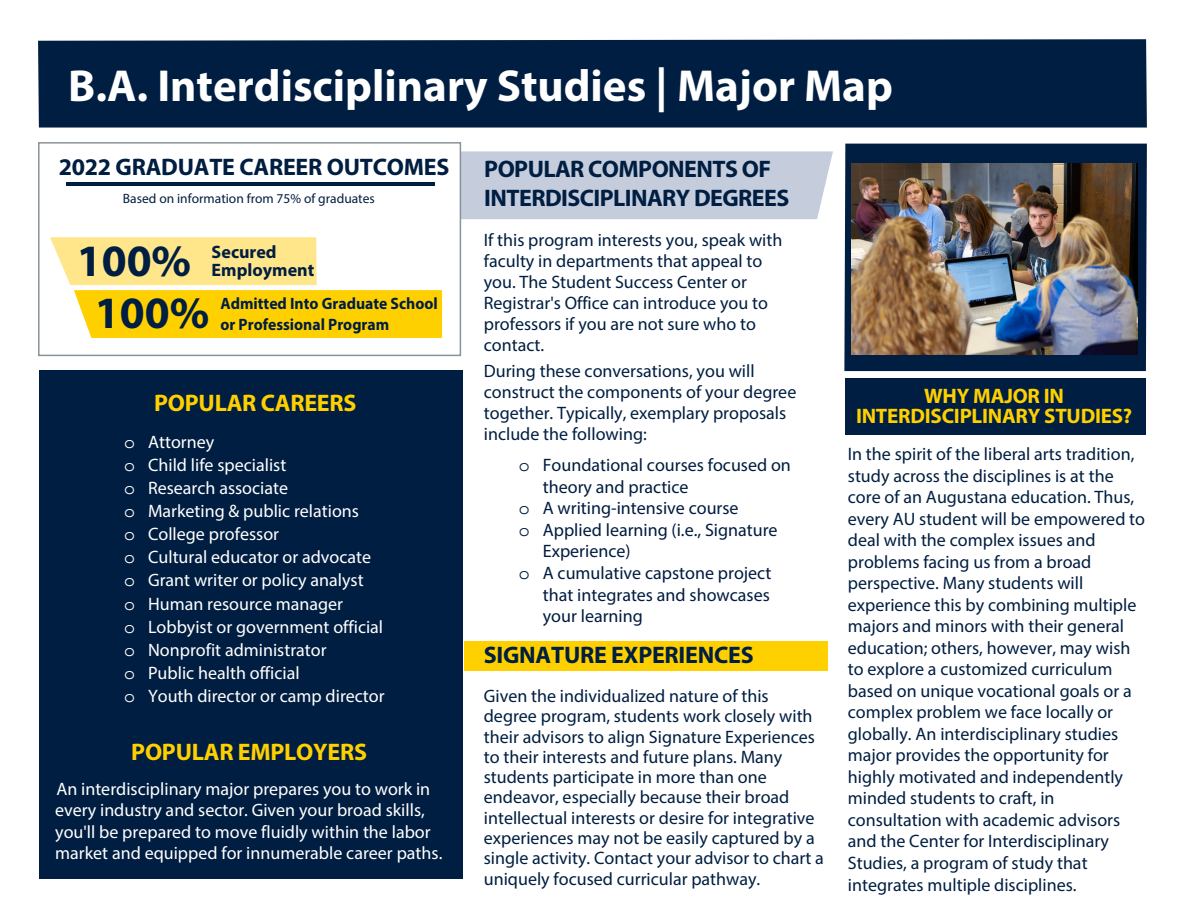
<style>
.page{position:relative;width:1188px;height:918px;background:#fff}
.page>*{position:absolute;margin:0;border:0;box-sizing:border-box;transform-origin:0 0}
.t1{font:700 45px "Myriad Pro";color:#fff}
.t2{font:700 45px "Myriad Pro";color:#001e41}
.t3{font:700 24px/28.8px "Myriad Pro";letter-spacing:-.01em;color:#001e41}
.t4{font:700 24px "Myriad Pro";letter-spacing:-.01em;color:#ffd000}
.t5{font:700 21px/19.6px "Myriad Pro";letter-spacing:-.01em;color:#ffd000;text-align:center}
.t6{font:18px/21.6px "Myriad Pro";color:#001e41}
.t7{font:18px/21.6px "Myriad Pro";color:#fff}
.t8{font:18px/21.6px "Myriad Pro";color:#001c3f}
.t9{font:700 18px/18px "Myriad Pro";color:#001e41}
.t10{font:700 16.5px "Myriad Pro";color:#001e41;scale:.95 1}
.t11{font:13.5px "Myriad Pro";color:#001e41}
.s1{font-family:"Courier Std"}
</style>
<div class="page">
<div style="left:461px;top:151px;width:372px;height:68px;background:#c5cddd"></div>
<div style="left:38px;top:142px;width:423px;height:214px;background:#fff;border:2px solid #89939a"></div>
<div style="left:39px;top:370px;width:423px;height:508px;background:#001e41"></div>
<hr style="left:66px;top:182px;width:369px;height:4px;background:#001e41">
<div style="left:845px;top:378px;width:300px;height:57px;background:#001e41"></div>
<div style="left:464px;top:641px;width:363px;height:30px;background:#ffd000"></div>
<div style="left:38px;top:39px;width:1109px;height:89px;background:#001e41"></div>
<svg style="left:50px;top:237px;width:392px;height:101px"></svg>
<svg style="left:844px;top:144px;width:303px;height:227px;fill:#001e41"></svg>
<img style="left:852px;top:163px;width:286px;height:191px">
<p class="t1" style="left:68px;top:56px;width:826px">B.A. Interdisciplinary Studies | Major Map</p>
<h1 class="t3" style="left:59px;top:152px;width:392px">2022 GRADUATE CAREER OUTCOMES</h1>
<p class="t11" style="left:123px;top:190px;width:253px">Based on information from 75% of graduates</p>
<p class="t2" style="left:77px;top:232px;width:116px">100%</p>
<p class="t9" style="left:212px;top:242px;width:104px">Secured<br>Employment</p>
<p class="t10" style="left:220px;top:293px;width:230px">Admitted Into Graduate School</p>
<p class="t2" style="left:95px;top:283px;width:116px">100%</p>
<p class="t10" style="left:220px;top:314px;width:179px">or Professional Program</p>
<h2 class="t4" style="left:154px;top:388px;width:204px">POPULAR CAREERS</h2>
<p class="t7" style="left:124px;top:431px;width:92px"><span class="s1">o</span> Attorney</p>
<p class="t7" style="left:124px;top:454px;width:164px"><span class="s1">o</span> Child life specialist</p>
<p class="t7" style="left:124px;top:477px;width:166px"><span class="s1">o</span> Research associate</p>
<p class="t7" style="left:124px;top:500px;width:236px"><span class="s1">o</span> Marketing &amp; public relations</p>
<p class="t7" style="left:124px;top:523px;width:157px"><span class="s1">o</span> College professor</p>
<p class="t7" style="left:124px;top:546px;width:249px"><span class="s1">o</span> Cultural educator or advocate</p>
<p class="t7" style="left:124px;top:569px;width:241px"><span class="s1">o</span> Grant writer or policy analyst</p>
<p class="t7" style="left:124px;top:592px;width:221px"><span class="s1">o</span> Human resource manager</p>
<p class="t7" style="left:124px;top:615px;width:261px"><span class="s1">o</span> Lobbyist or government official</p>
<p class="t7" style="left:124px;top:639px;width:204px"><span class="s1">o</span> Nonprofit administrator</p>
<p class="t7" style="left:124px;top:662px;width:177px"><span class="s1">o</span> Public health official</p>
<p class="t7" style="left:124px;top:685px;width:262px"><span class="s1">o</span> Youth director or camp director</p>
<h4 class="t4" style="left:131px;top:736px;width:237px">POPULAR EMPLOYERS</h4>
<p class="t7" style="left:55px;top:778px;width:389px">An interdisciplinary major prepares you to work in every industry and sector. Given your broad skills, you'll be prepared to move fluidly within the labor market and equipped for innumerable career paths.</p>
<h3 class="t3" style="left:484px;top:154px;width:307px">POPULAR COMPONENTS OF<br>INTERDISCIPLINARY DEGREES</h3>
<p class="t6" style="left:484px;top:229px;width:300px;line-height:21px">If this program interests you, speak with faculty in departments that appeal to you. The Student Success Center or Registrar's Office can introduce you to professors if you are not sure who to contact.</p>
<p class="t6" style="left:484px;top:360px;width:314px;line-height:21px">During these conversations, you will construct the components of your degree together. Typically, exemplary proposals include the following:</p>
<p class="t8" style="left:543px;top:454px;width:250px;text-indent:-24px"><span class="s1">o</span> Foundational courses focused on theory and practice</p>
<p class="t8" style="left:519px;top:497px;width:221px"><span class="s1">o</span> A writing-intensive course</p>
<p class="t8" style="left:543px;top:519px;width:236px;text-indent:-24px"><span class="s1">o</span> Applied learning (i.e., Signature<br>Experience)</p>
<p class="t8" style="left:543px;top:562px;width:230px;text-align:justify;text-indent:-24px"><span class="s1">o</span> A cumulative capstone project that integrates and showcases your learning</p>
<h5 class="t3" style="left:484px;top:640px;width:271px">SIGNATURE EXPERIENCES</h5>
<p class="t6" style="left:484px;top:685px;width:342px;line-height:20.2px">Given the individualized nature of this degree program, students work closely with their advisors to align Signature Experiences to their interests and future plans. Many students participate in more than one endeavor, especially because their broad intellectual interests or desire for integrative experiences may not be easily captured by a single activity. Contact your advisor to chart a uniquely focused curricular pathway.</p>
<h6 class="t5" style="left:856px;top:386px;width:278px">WHY MAJOR IN<br>INTERDISCIPLINARY STUDIES?</h6>
<p class="t6" style="left:848px;top:443px;width:299px">In the spirit of the liberal arts tradition, study across the disciplines is at the core of an Augustana education. Thus, every AU student will be empowered to deal with the complex issues and problems facing us from a broad perspective. Many students will experience this by combining multiple majors and minors with their general education; others, however, may wish to explore a customized curriculum based on unique vocational goals or a complex problem we face locally or globally. An interdisciplinary studies major provides the opportunity for highly motivated and independently minded students to craft, in consultation with academic advisors and the Center for Interdisciplinary Studies, a program of study that integrates multiple disciplines.</p>
</div>
